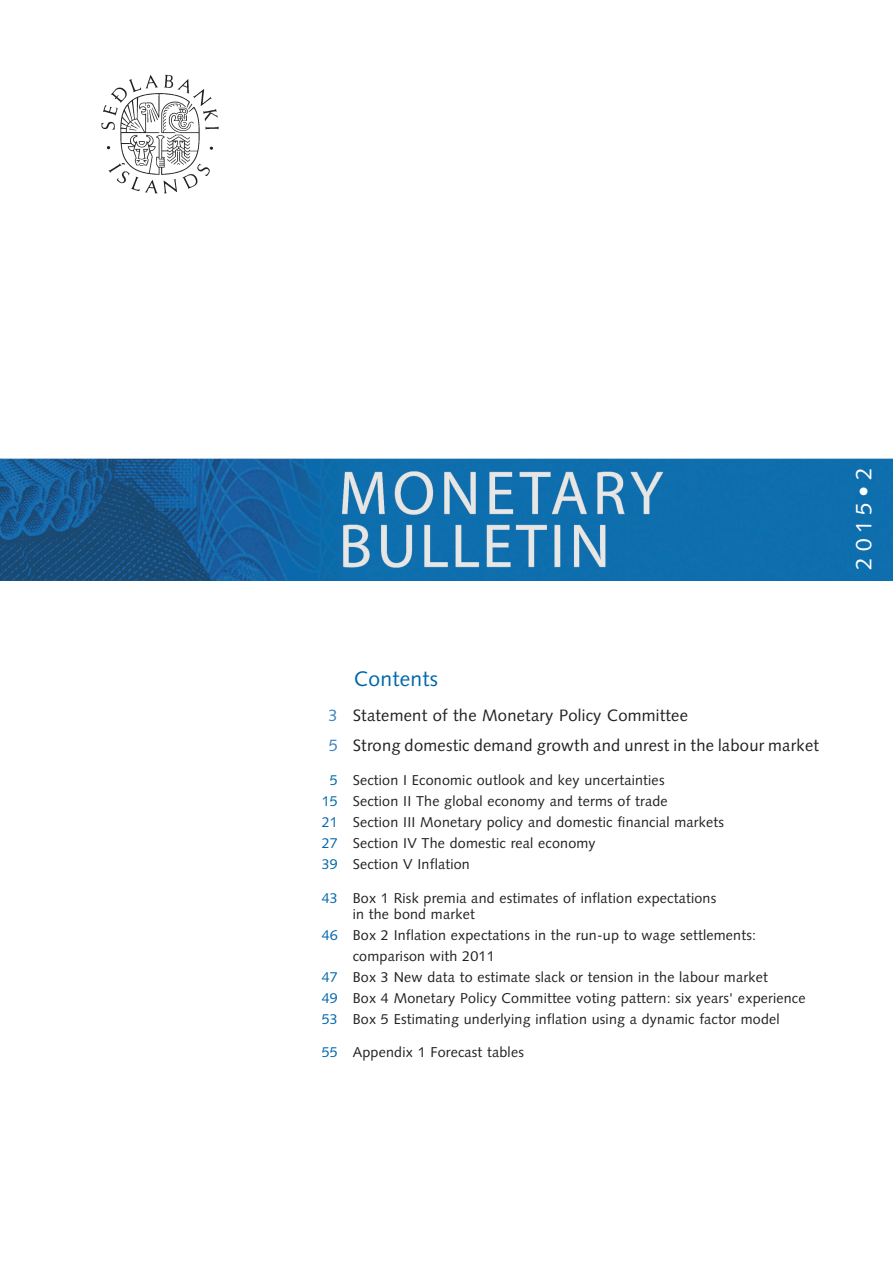
<style>
.page{position:relative;width:893px;height:1263px;background:#fff}
.page>*{position:absolute;margin:0;border:0;box-sizing:border-box;transform-origin:0 0}
.t1{font:22.5px "Syntax LT Std";color:#fff}
.Millifyrirsögn_blá{font:21px "Syntax LT Std";letter-spacing:.015em;color:#0067aa}
.t2{font:16.5px "Syntax LT Std";letter-spacing:.015em;color:#231f20}
.t3{font:14.25px/21px "Syntax LT Std";letter-spacing:.015em;color:#231f20}
.s1{color:#3f85c0}
.s2{color:#0067aa}
</style>
<div class="page">
<img style="left:1px;top:458px;width:892px;height:123px">
<img style="left:101px;top:74px;width:118px;height:120px">
<p class="t1" style="left:850px;top:569px;width:103px;rotate:-90deg">2015•2</p>
<p class="Millifyrirsögn_blá" style="left:354px;top:666px;width:85px">Contents</p>
<p class="t2" style="left:329px;top:705px;width:361px"><span class="s1">3</span> Statement of the Monetary Policy Committee</p>
<p class="t2" style="left:329px;top:736px;width:492px"><span class="s1">5</span> Strong domestic demand growth and unrest in the labour market</p>
<p class="t3" style="left:330px;top:770px;width:336px"><span class="s2">5</span> Section I Economic outlook and key uncertainties</p>
<p class="t3" style="left:322px;top:791px;width:347px"><span class="s2">15</span> Section II The global economy and terms of trade</p>
<p class="t3" style="left:322px;top:812px;width:404px"><span class="s2">21</span> Section III Monetary policy and domestic financial markets</p>
<p class="t3" style="left:322px;top:833px;width:275px"><span class="s2">27</span> Section IV The domestic real economy</p>
<p class="t3" style="left:322px;top:854px;width:150px"><span class="s2">39</span> Section V Inflation</p>
<p class="t3" style="left:322px;top:887px;width:396px"><span class="s2">43</span> Box 1 Risk premia and estimates of inflation expectations</p>
<p class="t3" style="left:353px;top:903px;width:124px">in the bond market</p>
<p class="t3" style="left:353px;top:924px;width:405px;text-indent:-31px"><span class="s2">46</span> Box 2 Inflation expectations in the run-up to wage settlements: comparison with 2011</p>
<p class="t3" style="left:322px;top:966px;width:447px"><span class="s2">47</span> Box 3 New data to estimate slack or tension in the labour market</p>
<p class="t3" style="left:322px;top:987px;width:485px"><span class="s2">49</span> Box 4 Monetary Policy Committee voting pattern: six years' experience</p>
<p class="t3" style="left:322px;top:1008px;width:459px"><span class="s2">53</span> Box 5 Estimating underlying inflation using a dynamic factor model</p>
<p class="t3" style="left:322px;top:1042px;width:204px"><span class="s2">55</span> Appendix 1 Forecast tables</p>
</div>
